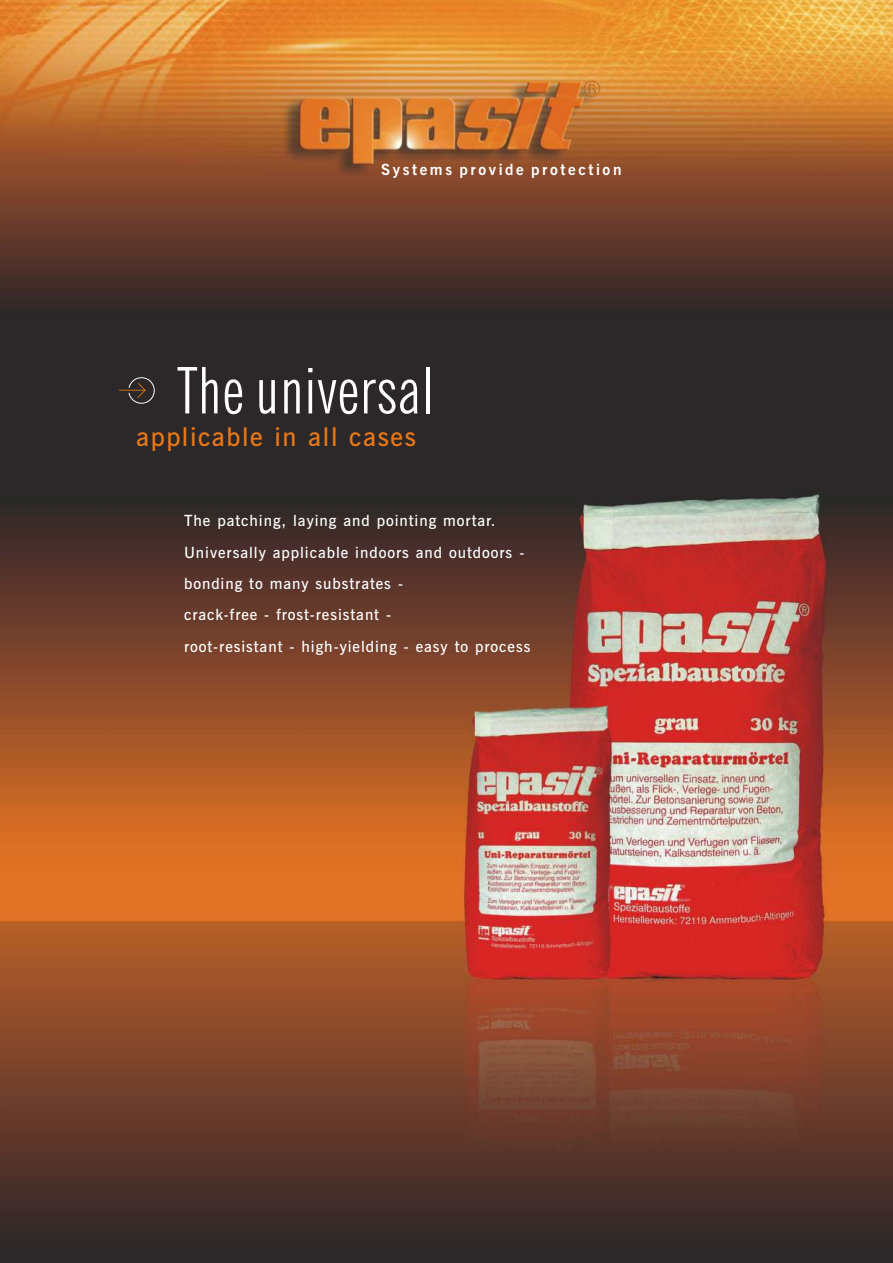
<style>
.page{position:relative;width:893px;height:1263px;background:#fff}
.page>*{position:absolute;margin:0;border:0;box-sizing:border-box;transform-origin:0 0}
.t1{font:extra-condensed 64.2px "News Gothic BT";letter-spacing:.02em;color:#fff}
.t2{font:600 25.8px "News Gothic BT";letter-spacing:.06em;color:#e87817}
.t3{font:600 15.45px/31.3px "News Gothic BT";letter-spacing:.06em;color:#fff}
.t4{font:700 15.45px "News Gothic BT";letter-spacing:.17em;color:#fff}
</style>
<div class="page">
<img style="left:0;top:0;width:893px;height:1263px">
<svg style="left:119px;top:377px;width:36px;height:27px"></svg>
<p class="t4" style="left:381px;top:163px;width:242px">Systems provide protection</p>
<h1 class="t1" style="left:178px;top:365px;width:257px">The universal</h1>
<h2 class="t2" style="left:136px;top:426px;width:281px">applicable in all cases</h2>
<p class="t3" style="left:184px;top:506px;width:348px">The patching, laying and pointing mortar.<br>Universally applicable indoors and outdoors - bonding to many substrates -<br>crack-free - frost-resistant -<br>root-resistant - high-yielding - easy to process</p>
</div>
